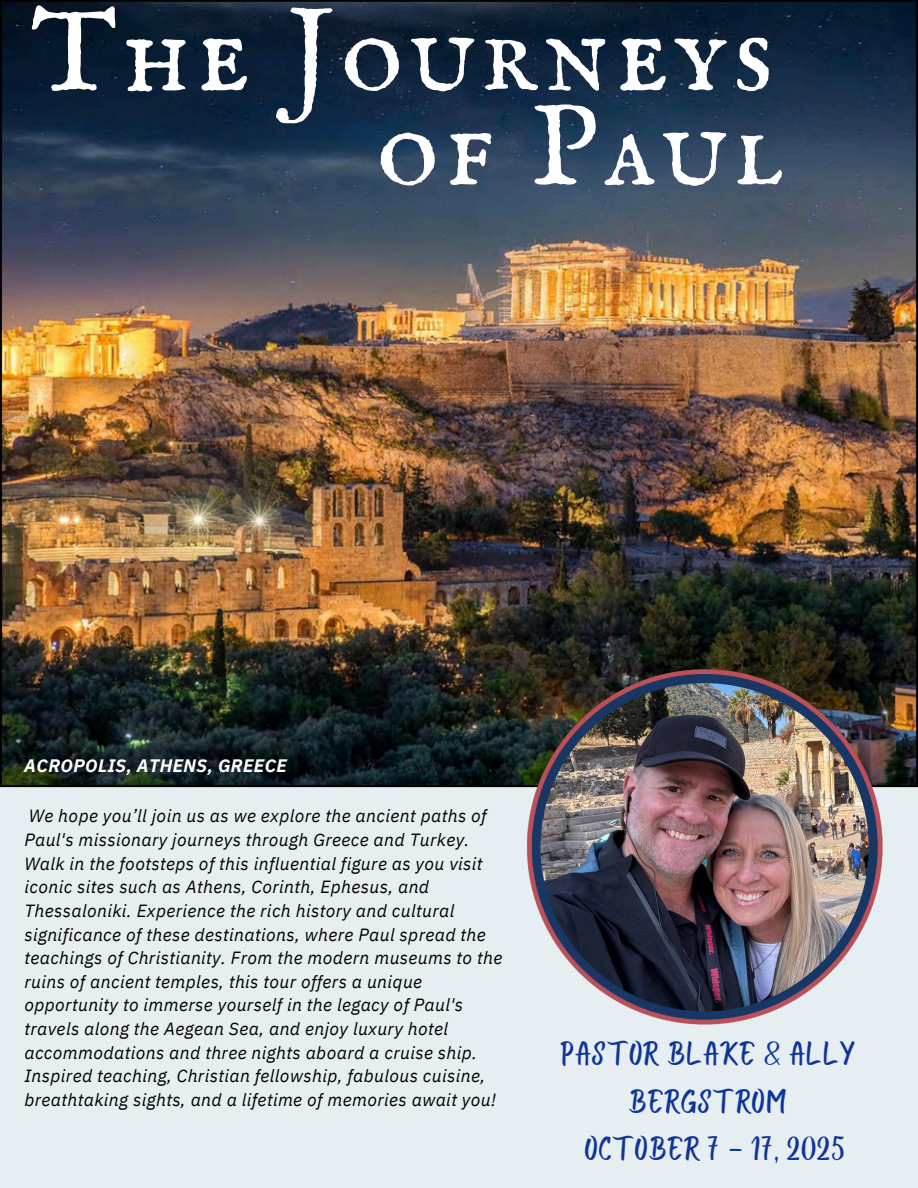
<style>
.page{position:relative;width:918px;height:1188px;background:#e6eef2}
.page>*{position:absolute;margin:0;border:0;box-sizing:border-box;transform-origin:0 0}
.t1{font:117.3px "IM FELL English SC";letter-spacing:.05em;color:#fff}
.t2{font:33.9px/47.2px "Bright Sunshine Cap";letter-spacing:.02em;color:#0f3596;text-align:center}
.t3{font:italic 700 18px "IBM Plex Sans";letter-spacing:.02em;color:#fff}
.t4{font:italic 17.55px/23.7px "IBM Plex Sans";letter-spacing:.02em;color:#000}
</style>
<div class="page">
<img style="left:0;top:0;width:918px;height:1025px">
<img style="left:540px;top:683px;width:329px;height:328px;border-radius:50%">
<h1 class="t1" style="left:31px;top:-16px;width:744px">The Journeys</h1>
<h3 class="t1" style="left:376px;top:78px;width:409px">of Paul</h3>
<p class="t3" style="left:24px;top:753px;width:264px">ACROPOLIS, ATHENS, GREECE</p>
<h1 class="t4" style="left:24px;top:804px;width:480px">We hope you’ll join us as we explore the ancient paths of Paul's missionary journeys through Greece and Turkey.<br>Walk in the footsteps of this influential figure as you visit iconic sites such as Athens, Corinth, Ephesus, and Thessaloniki. Experience the rich history and cultural significance of these destinations, where Paul spread the teachings of Christianity. From the modern museums to the ruins of ancient temples, this tour offers a unique opportunity to immerse yourself in the legacy of Paul's travels along the Aegean Sea, and enjoy luxury hotel accommodations and three nights aboard a cruise ship.<br>Inspired teaching, Christian fellowship, fabulous cuisine, breathtaking sights, and a lifetime of memories await you!</h1>
<p class="t2" style="left:560px;top:1029px;width:297px">PASTOR BLAKE &amp; ALLY<br>BERGSTROM<br>OCTOBER 7 - 17, 2025</p>
</div>
